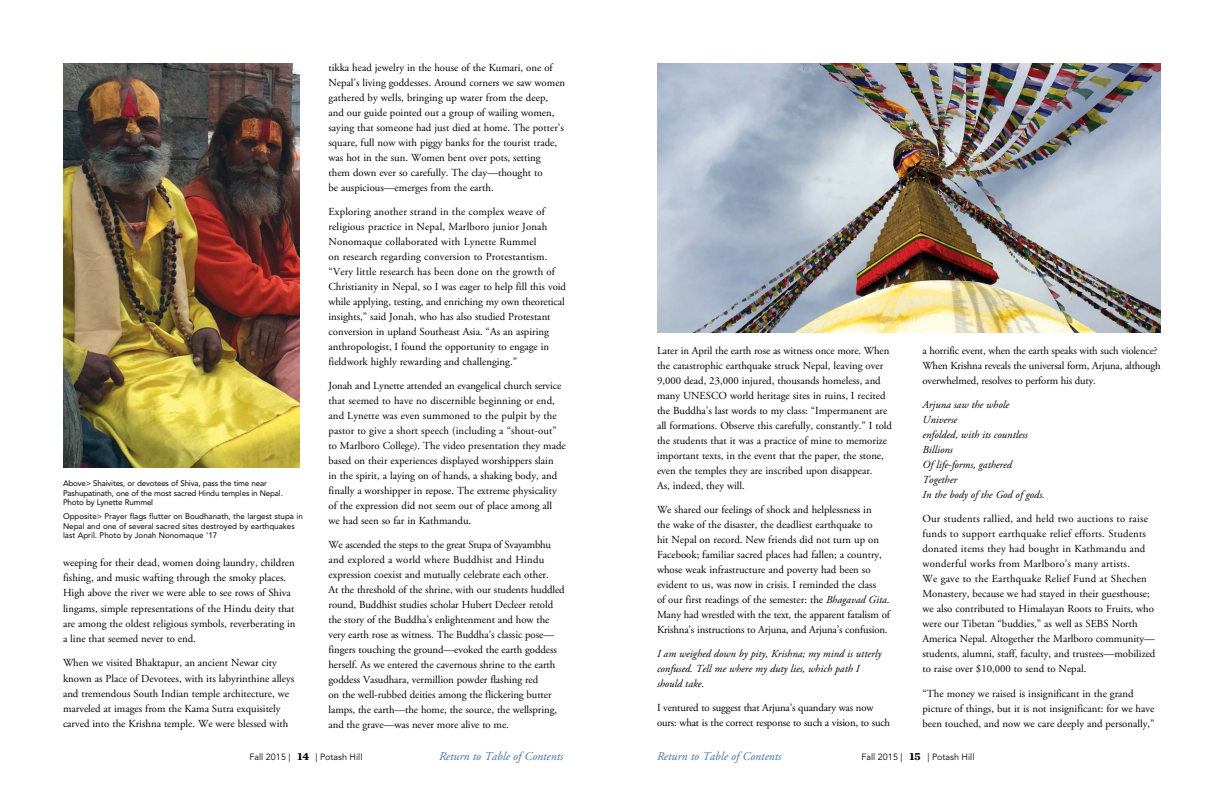
<style>
.page{position:relative;width:1224px;height:792px;background:#fff}
.page>*{position:absolute;margin:0;border:0;box-sizing:border-box;transform-origin:0 0}
.t1{font:italic 12px "Adobe Garamond Pro";color:#4372a7}
.t2{font:700 11px "Chronicle Text G1";color:#000}
.t3{font:10.8px/15px "Adobe Garamond Pro";color:#000}
.t4{font:italic 10.8px/15px "Adobe Garamond Pro";color:#000}
.t5{font:9px "Avenir";color:#000}
.t6{font:8px/9.5px "Avenir";color:#000}
.t7{font:8px/9.5px "Avenir";letter-spacing:-.02em;color:#000}
.s1{font-style:italic}
</style>
<div class="page">
<img style="left:63px;top:63px;width:237px;height:405px">
<img style="left:657px;top:63px;width:504px;height:270px">
<p class="t7" style="left:63px;top:479px;width:221px">Above&gt; Shaivites, or devotees of Shiva, pass the time near<br>Pashupatinath, one of the most sacred Hindu temples in Nepal.<br>Photo by Lynette Rummel</p>
<p class="t6" style="left:63px;top:512px;width:241px">Opposite&gt; Prayer flags flutter on Boudhanath, the largest stupa in<br>Nepal and one of several sacred sites destroyed by earthquakes last April. Photo by Jonah Nonomaque ’17</p>
<p class="t3" style="left:63px;top:555px;width:234px;line-height:15.3px">weeping for their dead, women doing laundry, children fishing, and music wafting through the smoky places.<br>High above the river we were able to see rows of Shiva lingams, simple representations of the Hindu deity that are among the oldest religious symbols, reverberating in a line that seemed never to end.</p>
<p class="t3" style="left:63px;top:656px;width:233px;line-height:15.3px">When we visited Bhaktapur, an ancient Newar city known as Place of Devotees, with its labyrinthine alleys and tremendous South Indian temple architecture, we marveled at images from the Kama Sutra exquisitely carved into the Krishna temple. We were blessed with</p>
<p class="t3" style="left:329px;top:60px;width:238px">tikka head jewelry in the house of the Kumari, one of Nepal’s living goddesses. Around corners we saw women gathered by wells, bringing up water from the deep, and our guide pointed out a group of wailing women, saying that someone had just died at home. The potter’s square, full now with piggy banks for the tourist trade, was hot in the sun. Women bent over pots, setting<br>them down ever so carefully. The clay—thought to<br>be auspicious—emerges from the earth.</p>
<p class="t3" style="left:329px;top:204px;width:239px">Exploring another strand in the complex weave of religious practice in Nepal, Marlboro junior Jonah Nonomaque collaborated with Lynette Rummel<br>on research regarding conversion to Protestantism. “Very little research has been done on the growth of Christianity in Nepal, so I was eager to help fill this void while applying, testing, and enriching my own theoretical insights,” said Jonah, who has also studied Protestant conversion in upland Southeast Asia. “As an aspiring anthropologist, I found the opportunity to engage in fieldwork highly rewarding and challenging.”</p>
<p class="t3" style="left:329px;top:378px;width:239px">Jonah and Lynette attended an evangelical church service that seemed to have no discernible beginning or end, and Lynette was even summoned to the pulpit by the pastor to give a short speech (including a “shout-out” to Marlboro College). The video presentation they made based on their experiences displayed worshippers slain<br>in the spirit, a laying on of hands, a shaking body, and finally a worshipper in repose. The extreme physicality of the expression did not seem out of place among all we had seen so far in Kathmandu.</p>
<p class="t3" style="left:329px;top:537px;width:238px">We ascended the steps to the great Stupa of Svayambhu and explored a world where Buddhist and Hindu expression coexist and mutually celebrate each other.<br>At the threshold of the shrine, with our students huddled round, Buddhist studies scholar Hubert Decleer retold the story of the Buddha’s enlightenment and how the very earth rose as witness. The Buddha’s classic pose— fingers touching the ground—evoked the earth goddess herself. As we entered the cavernous shrine to the earth goddess Vasudhara, vermillion powder flashing red<br>on the well-rubbed deities among the flickering butter lamps, the earth—the home, the source, the wellspring, and the grave—was never more alive to me.</p>
<p class="t3" style="left:657px;top:344px;width:237px">Later in April the earth rose as witness once more. When the catastrophic earthquake struck Nepal, leaving over 9,000 dead, 23,000 injured, thousands homeless, and many UNESCO world heritage sites in ruins, I recited the Buddha’s last words to my class: “Impermanent are all formations. Observe this carefully, constantly.” I told the students that it was a practice of mine to memorize important texts, in the event that the paper, the stone, even the temples they are inscribed upon disappear.<br>As, indeed, they will.</p>
<p class="t3" style="left:657px;top:503px;width:234px">We shared our feelings of shock and helplessness in<br>the wake of the disaster, the deadliest earthquake to<br>hit Nepal on record. New friends did not turn up on Facebook; familiar sacred places had fallen; a country, whose weak infrastructure and poverty had been so evident to us, was now in crisis. I reminded the class<br>of our first readings of the semester: the <span class="s1">Bhagavad Gita</span>.<br>Many had wrestled with the text, the apparent fatalism of Krishna’s instructions to Arjuna, and Arjuna’s confusion.</p>
<p class="t4" style="left:657px;top:647px;width:226px">I am weighed down by pity, Krishna; my mind is utterly confused. Tell me where my duty lies, which path I should take.</p>
<p class="t3" style="left:657px;top:701px;width:235px">I ventured to suggest that Arjuna’s quandary was now ours: what is the correct response to such a vision, to such</p>
<p class="t3" style="left:923px;top:344px;width:240px">a horrific event, when the earth speaks with such violence?<br>When Krishna reveals the universal form, Arjuna, although overwhelmed, resolves to perform his duty.</p>
<p class="t4" style="left:923px;top:398px;width:124px">Arjuna saw the whole<br>Universe<br>enfolded, with its countless<br>Billions<br>Of life-forms, gathered<br>Together<br>In the body of the God of gods.</p>
<p class="t3" style="left:923px;top:512px;width:234px">Our students rallied, and held two auctions to raise funds to support earthquake relief efforts. Students donated items they had bought in Kathmandu and wonderful works from Marlboro’s many artists.<br>We gave to the Earthquake Relief Fund at Shechen Monastery, because we had stayed in their guesthouse; we also contributed to Himalayan Roots to Fruits, who were our Tibetan “buddies,” as well as SEBS North America Nepal. Altogether the Marlboro community— students, alumni, staff, faculty, and trustees—mobilized to raise over $10,000 to send to Nepal.</p>
<p class="t3" style="left:923px;top:686px;width:233px;line-height:15.3px">“The money we raised is insignificant in the grand picture of things, but it is not insignificant: for we have been touched, and now we care deeply and personally,”</p>
<p class="t2" style="left:298px;top:747px;width:13px">14</p>
<p class="t1" style="left:439px;top:749px;width:126px">Return to Table of Contents</p>
<p class="t1" style="left:657px;top:749px;width:126px">Return to Table of Contents</p>
<p class="t5" style="left:861px;top:752px;width:43px">Fall 2015 |</p>
<p class="t5" style="left:928px;top:752px;width:48px">| Potash Hill</p>
<p class="t2" style="left:909px;top:747px;width:13px">15</p>
<p class="t5" style="left:249px;top:752px;width:43px">Fall 2015 |</p>
<p class="t5" style="left:316px;top:752px;width:48px">| Potash Hill</p>
</div>
